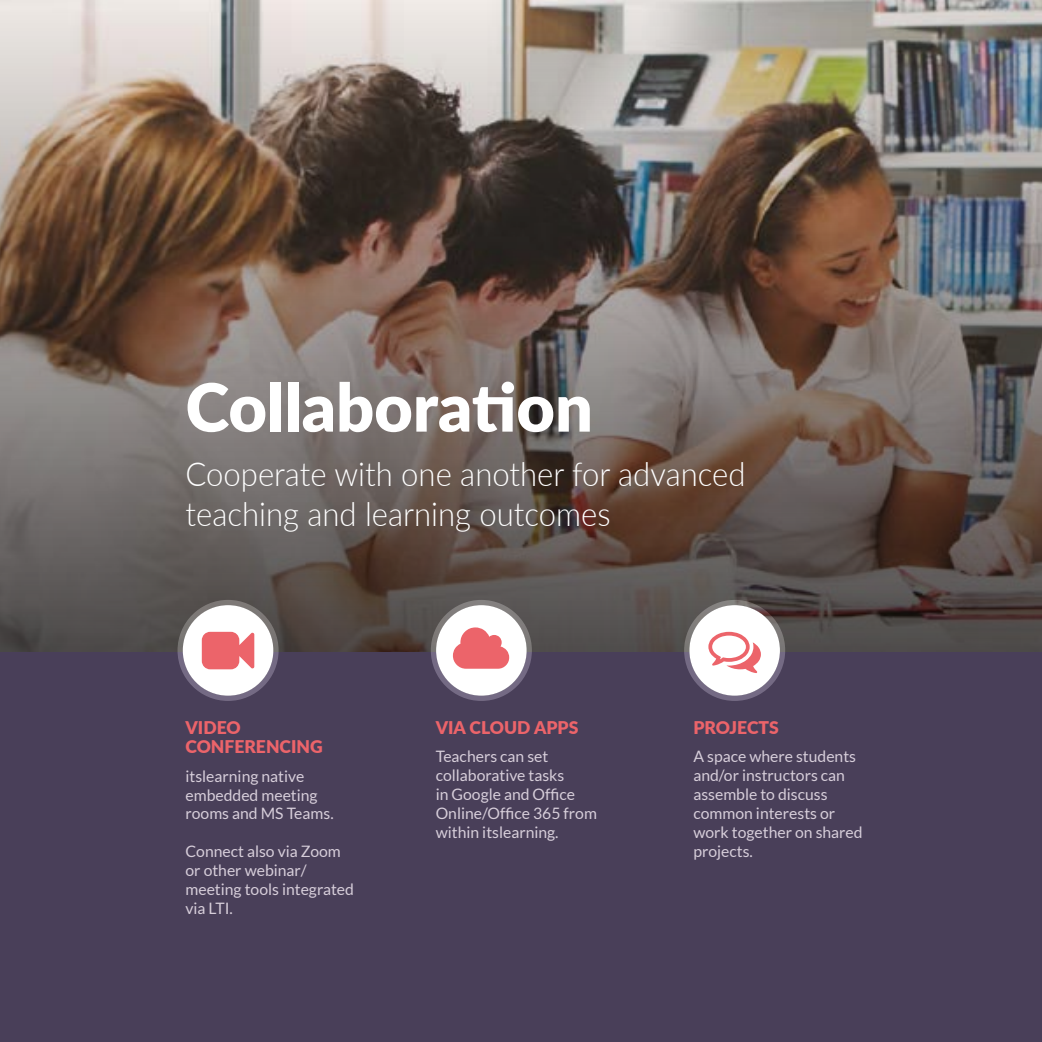
<style>
.page{position:relative;width:1042px;height:1042px;background:#fff}
.page>*{position:absolute;margin:0;border:0;box-sizing:border-box;transform-origin:0 0}
.t1{font:900 66.5px "Lato";color:#fff}
.t2{font:300 33.25px/39.9px "Lato";color:#fff;scale:.93 1}
.t3{font:900 17.5px/19.2px "Lato";color:#ec646a}
.t4{font:15.75px/18.9px "Lato";color:#d7ceda}
</style>
<div class="page">
<img style="left:0;top:0;width:1042px;height:653px">
<div style="left:0;top:653px;width:1042px;height:389px;background:#493f59"></div>
<div style="left:183px;top:605px;width:90px;height:91px;background:#fff;border-radius:50%"></div>
<div style="left:177px;top:600px;width:102px;height:101px;border:5px solid #fff;border-radius:50%"></div>
<div style="left:689px;top:605px;width:91px;height:91px;background:#fff;border-radius:50%"></div>
<div style="left:684px;top:600px;width:101px;height:101px;border:5px solid #fff;border-radius:50%"></div>
<div style="left:436px;top:605px;width:91px;height:91px;background:#fff;border-radius:50%"></div>
<div style="left:431px;top:600px;width:101px;height:101px;border:5px solid #fff;border-radius:50%"></div>
<h1 class="t1" style="left:186px;top:357px;width:409px">Collaboration</h1>
<h2 class="t2" style="left:186px;top:453px;width:603px">Cooperate with one another for advanced teaching and learning outcomes</h2>
<p class="t3" style="left:185px;top:717px;width:139px">VIDEO<br>CONFERENCING</p>
<p class="t4" style="left:185px;top:766px;width:150px">itslearning native embedded meeting rooms and MS Teams.</p>
<p class="t4" style="left:185px;top:842px;width:170px">Connect also via Zoom or other webinar/ meeting tools integrated via LTI.</p>
<p class="t3" style="left:436px;top:717px;width:144px">VIA CLOUD APPS</p>
<p class="t4" style="left:436px;top:747px;width:163px">Teachers can set collaborative tasks<br>in Google and Office<br>Online/Office 365 from within itslearning.</p>
<p class="t3" style="left:693px;top:717px;width:87px">PROJECTS</p>
<p class="t4" style="left:693px;top:747px;width:171px">A space where students and/or instructors can assemble to discuss common interests or work together on shared projects.</p>
</div>
